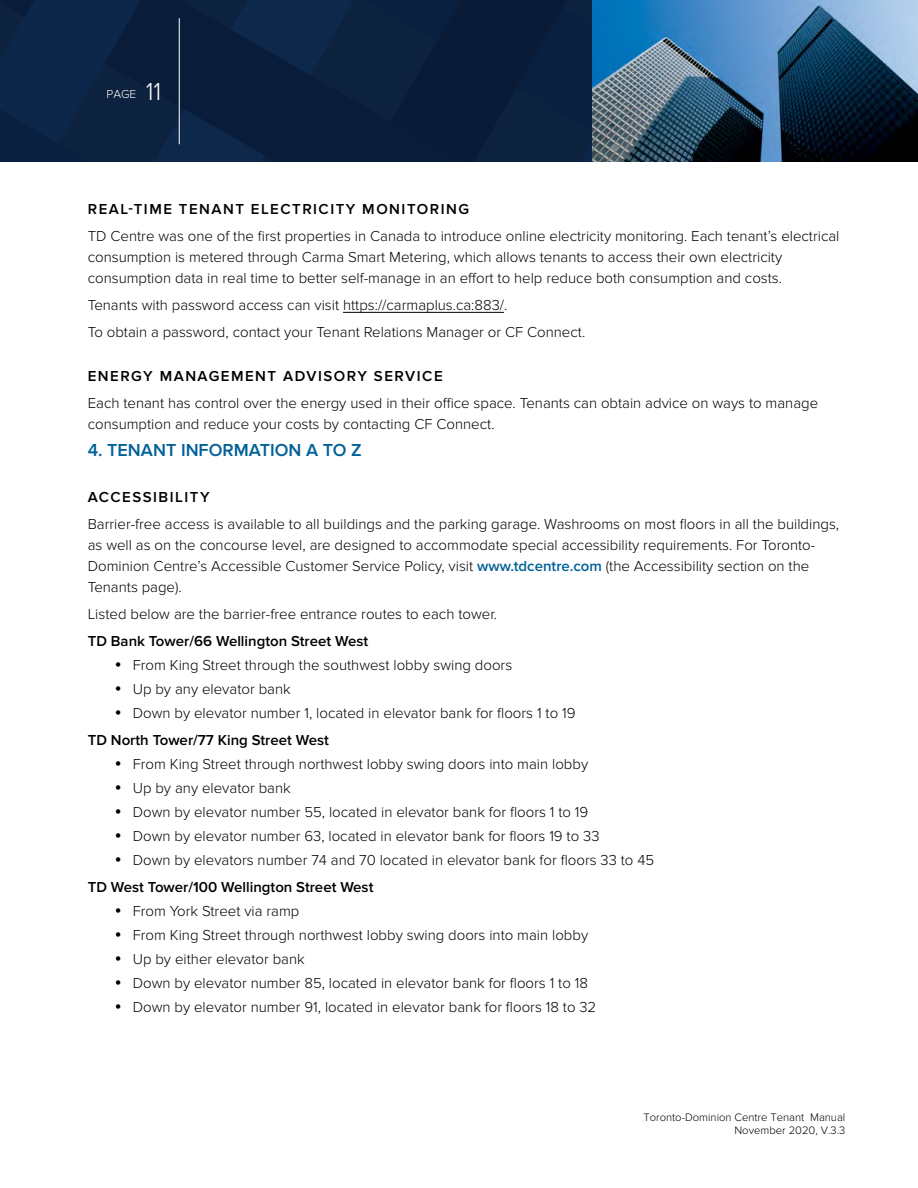
<style>
.page{position:relative;width:918px;height:1188px;background:#fff}
.page>*{position:absolute;margin:0;border:0;box-sizing:border-box;transform-origin:0 0}
.t1{font:600 18px "Proxima Nova";color:#006197}
.t2{font:300 15px/21px "Proxima Nova";color:#000}
.t3{font:600 15px "Proxima Nova";letter-spacing:.1em;color:#000}
.t4{font:600 15px "Proxima Nova";color:#000}
.t5{font:300 12px "Proxima Nova";color:#fff}
.t6{font:300 11.25px/13.5px "Proxima Nova";color:#000;text-align:right}
.s1{font-size:25.5px}
.s2{font-weight:600;color:#006197}
.s3{font-weight:600}
</style>
<div class="page">
<div style="left:0;top:0;width:918px;height:162px;background:#09203f"></div>
<img style="left:592px;top:0;width:326px;height:162px">
<hr style="left:179px;top:18px;width:1px;height:126px;background:#fff">
<hr style="left:343px;top:312px;width:161px;height:1px;background:#000">
<p class="t5" style="left:106px;top:87px;width:56px">PAGE <span class="s1">11</span></p>
<p class="t3" style="left:88px;top:201px;width:383px">REAL-TIME TENANT ELECTRICITY MONITORING</p>
<p class="t2" style="left:88px;top:226px;width:753px">TD Centre was one of the first properties in Canada to introduce online electricity monitoring. Each tenant’s electrical consumption is metered through Carma Smart Metering, which allows tenants to access their own electricity consumption data in real time to better self-manage in an effort to help reduce both consumption and costs.</p>
<p class="t2" style="left:88px;top:292px;width:499px;line-height:27px">Tenants with password access can visit https://carmaplus.ca:883/.<br>To obtain a password, contact your Tenant Relations Manager or CF Connect.</p>
<p class="t3" style="left:88px;top:367px;width:356px">ENERGY MANAGEMENT ADVISORY SERVICE</p>
<p class="t2" style="left:88px;top:393px;width:732px">Each tenant has control over the energy used in their office space. Tenants can obtain advice on ways to manage consumption and reduce your costs by contacting CF Connect.</p>
<p class="t1" style="left:88px;top:440px;width:276px">4. TENANT INFORMATION A TO Z</p>
<p class="t3" style="left:88px;top:489px;width:123px">ACCESSIBILITY</p>
<p class="t2" style="left:88px;top:514px;width:753px">Barrier-free access is available to all buildings and the parking garage. Washrooms on most floors in all the buildings, as well as on the concourse level, are designed to accommodate special accessibility requirements. For Toronto-Dominion Centre’s Accessible Customer Service Policy, visit <span class="s2">www.tdcentre.com</span> (the Accessibility section on the Tenants page).</p>
<p class="t2" style="left:88px;top:604px;width:411px">Listed below are the barrier-free entrance routes to each tower.</p>
<p class="t4" style="left:88px;top:633px;width:282px">TD Bank Tower/66 Wellington Street West</p>
<p class="t2" style="left:115px;top:655px;width:399px">• From King Street through the southwest lobby swing doors</p>
<p class="t2" style="left:115px;top:679px;width:177px">• Up by any elevator bank</p>
<p class="t2" style="left:88px;top:700px;width:489px;line-height:27px;text-indent:27px">• Down by elevator number 1, located in elevator bank for floors 1 to 19<br><span class="s3">TD North Tower/77 King Street West</span></p>
<p class="t2" style="left:115px;top:754px;width:475px">• From King Street through northwest lobby swing doors into main lobby</p>
<p class="t2" style="left:115px;top:778px;width:177px">• Up by any elevator bank</p>
<p class="t2" style="left:115px;top:802px;width:475px">• Down by elevator number 55, located in elevator bank for floors 1 to 19</p>
<p class="t2" style="left:115px;top:826px;width:486px">• Down by elevator number 63, located in elevator bank for floors 19 to 33</p>
<p class="t2" style="left:88px;top:847px;width:568px;line-height:27px;text-indent:27px">• Down by elevators number 74 and 70 located in elevator bank for floors 33 to 45<br><span class="s3">TD West Tower/100 Wellington Street West</span></p>
<p class="t2" style="left:115px;top:901px;width:186px">• From York Street via ramp</p>
<p class="t2" style="left:115px;top:925px;width:475px">• From King Street through northwest lobby swing doors into main lobby</p>
<p class="t2" style="left:115px;top:949px;width:192px">• Up by either elevator bank</p>
<p class="t2" style="left:115px;top:973px;width:475px">• Down by elevator number 85, located in elevator bank for floors 1 to 18</p>
<p class="t2" style="left:115px;top:997px;width:483px">• Down by elevator number 91, located in elevator bank for floors 18 to 32</p>
<p class="t6" style="left:643px;top:1110px;width:203px">Toronto-Dominion Centre Tenant Manual<br>November 2020, V.3.3</p>
</div>
